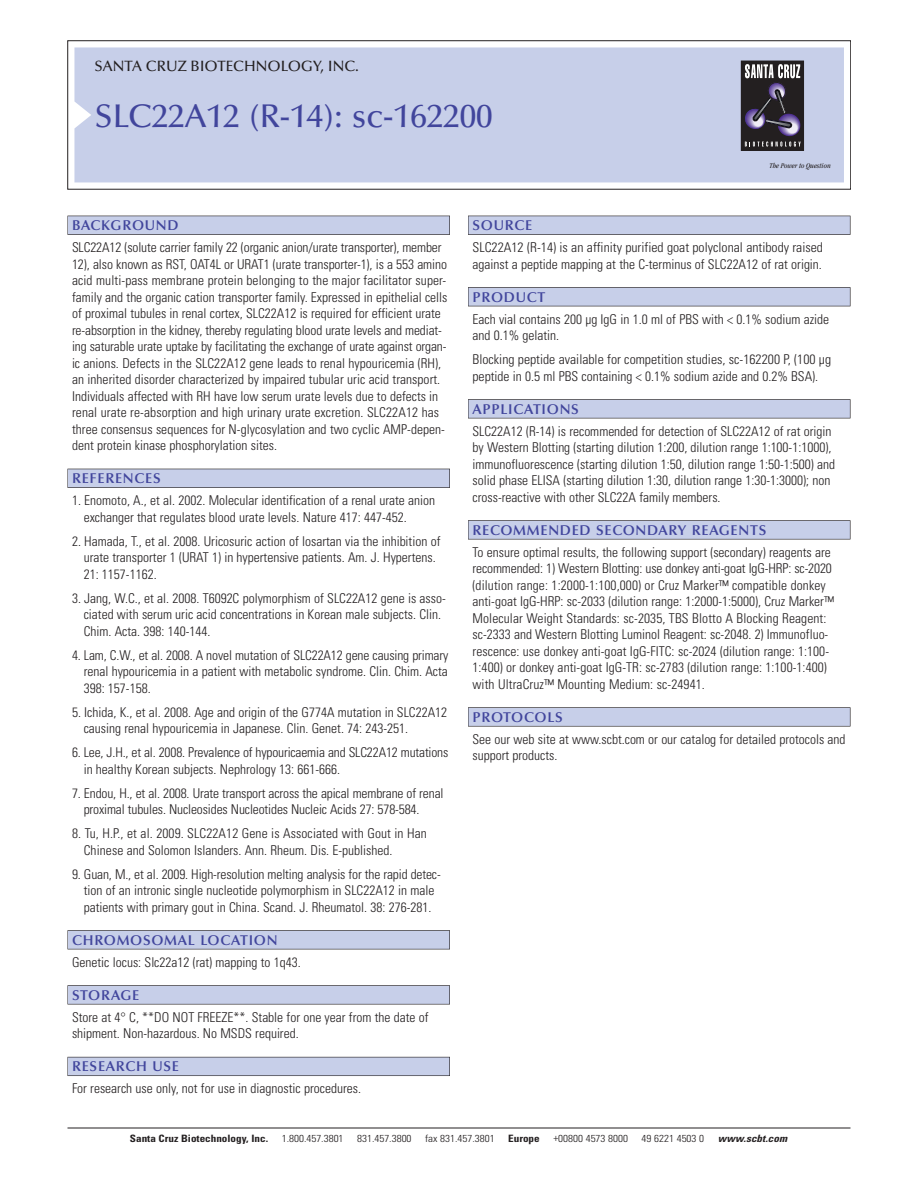
<style>
.page{position:relative;width:918px;height:1188px;background:#fff}
.page>*{position:absolute;margin:0;border:0;box-sizing:border-box;transform-origin:0 0}
.t1{font:500 33px "Optima";color:#41459c}
.t2{font:500 15px "Optima";color:#231f20}
.t3{font:600 14.25px "Optima";letter-spacing:.05em;color:#41459c}
.t4{font:300 condensed 13.5px/16.5px "Univers";color:#231f20}
.t5{font:300 condensed 10.2px "Univers";color:#231f20;scale:1.1 1}
.t6{font:700 condensed 10.2px "Univers";color:#231f20;scale:1.1 1}
.t7{font:italic 700 condensed 10.2px "Univers";color:#231f20;scale:1.1 1}
.t8{font:italic condensed 7.5px "Garamond";color:#231f20}
</style>
<div class="page">
<div style="left:74px;top:47px;width:770px;height:135px;background:#c7cfe9"></div>
<div style="left:741px;top:61px;width:62px;height:89px;background:#231f20"></div>
<div style="left:741px;top:61px;width:63px;height:90px;border:1px solid #231f20"></div>
<svg style="left:741px;top:64px;width:64px;height:83px"></svg>
<div style="left:68px;top:216px;width:382px;height:19px;background:#64636a"></div>
<div style="left:68px;top:216px;width:381px;height:18px;background:#c7cfe9"></div>
<div style="left:68px;top:469px;width:382px;height:19px;background:#62626a"></div>
<div style="left:68px;top:469px;width:381px;height:18px;background:#c7cfe9"></div>
<div style="left:68px;top:930px;width:382px;height:19px;background:#67666b"></div>
<div style="left:68px;top:931px;width:381px;height:18px;background:#c7cfe9"></div>
<div style="left:68px;top:985px;width:382px;height:19px;background:#6b696e"></div>
<div style="left:68px;top:986px;width:381px;height:18px;background:#c7cfe9"></div>
<div style="left:68px;top:1057px;width:382px;height:19px;background:#696a75"></div>
<div style="left:68px;top:1057px;width:381px;height:18px;background:#c7cfe9"></div>
<div style="left:468px;top:216px;width:382px;height:19px;background:#64636a"></div>
<div style="left:468px;top:216px;width:382px;height:18px;background:#c7cfe9"></div>
<div style="left:468px;top:287px;width:382px;height:19px;background:#64636a"></div>
<div style="left:468px;top:288px;width:382px;height:18px;background:#c7cfe9"></div>
<div style="left:468px;top:399px;width:382px;height:19px;background:#67666b"></div>
<div style="left:468px;top:400px;width:382px;height:18px;background:#c7cfe9"></div>
<div style="left:468px;top:520px;width:382px;height:19px;background:#6b696e"></div>
<div style="left:468px;top:521px;width:382px;height:18px;background:#c7cfe9"></div>
<svg style="left:468px;top:707px;width:382px;height:20px"></svg>
<div style="left:468px;top:708px;width:382px;height:18px;background:#c7cfe9"></div>
<hr style="left:68px;top:1128px;width:782px;height:1px;background:#231f20">
<p class="t2" style="left:94px;top:60px;width:266px">SANTA CRUZ BIOTECHNOLOGY, INC.</p>
<h1 class="t1" style="left:94px;top:102px;width:400px">SLC22A12 (R-14): sc-162200</h1>
<p class="t8" style="left:769px;top:163px;width:63px">The Power to Question</p>
<p class="t3" style="left:72px;top:219px;width:108px">BACKGROUND</p>
<p class="t4" style="left:72px;top:240px;width:377px">SLC22A12 (solute carrier family 22 (organic anion/urate transporter), member 12), also known as RST, OAT4L or URAT1 (urate transporter-1), is a 553 amino acid multi-pass membrane protein belonging to the major facilitator super&shy;family and the organic cation transporter family. Expressed in epithelial cells of proximal tubules in renal cortex, SLC22A12 is required for efficient urate re-absorption in the kidney, thereby regulating blood urate levels and mediat&shy;ing saturable urate uptake by facilitating the exchange of urate against organ&shy;ic anions. Defects in the SLC22A12 gene leads to renal hypouricemia (RH), an inherited disorder characterized by impaired tubular uric acid transport.<br>Individuals affected with RH have low serum urate levels due to defects in renal urate re-absorption and high urinary urate excretion. SLC22A12 has three consensus sequences for N-glycosylation and two cyclic AMP-depen&shy;dent protein kinase phosphorylation sites.</p>
<p class="t3" style="left:72px;top:472px;width:90px">REFERENCES</p>
<p class="t4" style="left:84px;top:493px;width:353px;text-indent:-12px">1. Enomoto, A., et al. 2002. Molecular identification of a renal urate anion exchanger that regulates blood urate levels. Nature 417: 447-452.</p>
<p class="t4" style="left:84px;top:534px;width:358px;text-indent:-12px">2. Hamada, T., et al. 2008. Uricosuric action of losartan via the inhibition of urate transporter 1 (URAT 1) in hypertensive patients. Am. J. Hypertens.<br>21: 1157-1162.</p>
<p class="t4" style="left:84px;top:591px;width:364px;text-indent:-12px">3. Jang, W.C., et al. 2008. T6092C polymorphism of SLC22A12 gene is asso&shy;ciated with serum uric acid concentrations in Korean male subjects. Clin.<br>Chim. Acta. 398: 140-144.</p>
<p class="t4" style="left:84px;top:648px;width:366px;text-align:justify;text-indent:-12px">4. Lam, C.W., et al. 2008. A novel mutation of SLC22A12 gene causing primary renal hypouricemia in a patient with metabolic syndrome. Clin. Chim. Acta 398: 157-158.</p>
<p class="t4" style="left:84px;top:705px;width:365px;text-indent:-12px">5. Ichida, K., et al. 2008. Age and origin of the G774A mutation in SLC22A12 causing renal hypouricemia in Japanese. Clin. Genet. 74: 243-251.</p>
<p class="t4" style="left:84px;top:745px;width:366px;text-indent:-12px">6. Lee, J.H., et al. 2008. Prevalence of hypouricaemia and SLC22A12 mutations in healthy Korean subjects. Nephrology 13: 661-666.</p>
<p class="t4" style="left:84px;top:786px;width:361px;text-indent:-12px">7. Endou, H., et al. 2008. Urate transport across the apical membrane of renal proximal tubules. Nucleosides Nucleotides Nucleic Acids 27: 578-584.</p>
<p class="t4" style="left:84px;top:826px;width:345px;text-indent:-12px">8. Tu, H.P., et al. 2009. SLC22A12 Gene is Associated with Gout in Han<br>Chinese and Solomon Islanders. Ann. Rheum. Dis. E-published.</p>
<p class="t4" style="left:72px;top:867px;width:370px;text-align:center">9. Guan, M., et al. 2009. High-resolution melting analysis for the rapid detec&shy;tion of an intronic single nucleotide polymorphism in SLC22A12 in male patients with primary gout in China. Scand. J. Rheumatol. 38: 276-281.</p>
<p class="t3" style="left:72px;top:934px;width:207px">CHROMOSOMAL LOCATION</p>
<p class="t4" style="left:72px;top:955px;width:230px">Genetic locus: Slc22a12 (rat) mapping to 1q43.</p>
<p class="t3" style="left:72px;top:989px;width:69px">STORAGE</p>
<p class="t4" style="left:72px;top:1010px;width:358px">Store at 4° C, **DO NOT FREEZE**. Stable for one year from the date of shipment. Non-hazardous. No MSDS required.</p>
<p class="t3" style="left:72px;top:1060px;width:109px">RESEARCH USE</p>
<p class="t4" style="left:72px;top:1082px;width:290px">For research use only, not for use in diagnostic procedures.</p>
<p class="t3" style="left:473px;top:219px;width:61px">SOURCE</p>
<p class="t4" style="left:473px;top:240px;width:352px">SLC22A12 (R-14) is an affinity purified goat polyclonal antibody raised against a peptide mapping at the C-terminus of SLC22A12 of rat origin.</p>
<p class="t3" style="left:473px;top:291px;width:74px">PRODUCT</p>
<p class="t4" style="left:473px;top:312px;width:358px">Each vial contains 200 µg IgG in 1.0 ml of PBS with &lt; 0.1% sodium azide and 0.1% gelatin.</p>
<p class="t4" style="left:473px;top:352px;width:360px">Blocking peptide available for competition studies, sc-162200 P, (100 µg peptide in 0.5 ml PBS containing &lt; 0.1% sodium azide and 0.2% BSA).</p>
<p class="t3" style="left:473px;top:403px;width:108px">APPLICATIONS</p>
<p class="t4" style="left:473px;top:424px;width:364px">SLC22A12 (R-14) is recommended for detection of SLC22A12 of rat origin by Western Blotting (starting dilution 1:200, dilution range 1:100-1:1000), immunofluorescence (starting dilution 1:50, dilution range 1:50-1:500) and solid phase ELISA (starting dilution 1:30, dilution range 1:30-1:3000); non cross-reactive with other SLC22A family members.</p>
<p class="t3" style="left:473px;top:524px;width:295px">RECOMMENDED SECONDARY REAGENTS</p>
<p class="t4" style="left:473px;top:545px;width:363px">To ensure optimal results, the following support (secondary) reagents are recommended: 1) Western Blotting: use donkey anti-goat IgG-HRP: sc-2020 (dilution range: 1:2000-1:100,000) or Cruz Marker™ compatible donkey anti-goat IgG-HRP: sc-2033 (dilution range: 1:2000-1:5000), Cruz Marker™ Molecular Weight Standards: sc-2035, TBS Blotto A Blocking Reagent: sc-2333 and Western Blotting Luminol Reagent: sc-2048. 2) Immunofluo&shy;rescence: use donkey anti-goat IgG-FITC: sc-2024 (dilution range: 1:100- 1:400) or donkey anti-goat IgG-TR: sc-2783 (dilution range: 1:100-1:400) with UltraCruz™ Mounting Medium: sc-24941.</p>
<p class="t3" style="left:473px;top:711px;width:92px">PROTOCOLS</p>
<p class="t4" style="left:473px;top:732px;width:375px">See our web site at www.scbt.com or our catalog for detailed protocols and support products.</p>
<p class="t6" style="left:130px;top:1135px;width:127px">Santa Cruz Biotechnology, Inc.</p>
<p class="t5" style="left:282px;top:1135px;width:58px">1.800.457.3801</p>
<p class="t5" style="left:357px;top:1135px;width:51px">831.457.3800</p>
<p class="t5" style="left:425px;top:1135px;width:65px">fax 831.457.3801</p>
<p class="t6" style="left:508px;top:1135px;width:30px">Europe</p>
<p class="t5" style="left:553px;top:1135px;width:69px">+00800 4573 8000</p>
<p class="t5" style="left:642px;top:1135px;width:58px">49 6221 4503 0</p>
<p class="t7" style="left:718px;top:1135px;width:67px">www.scbt.com</p>
</div>
